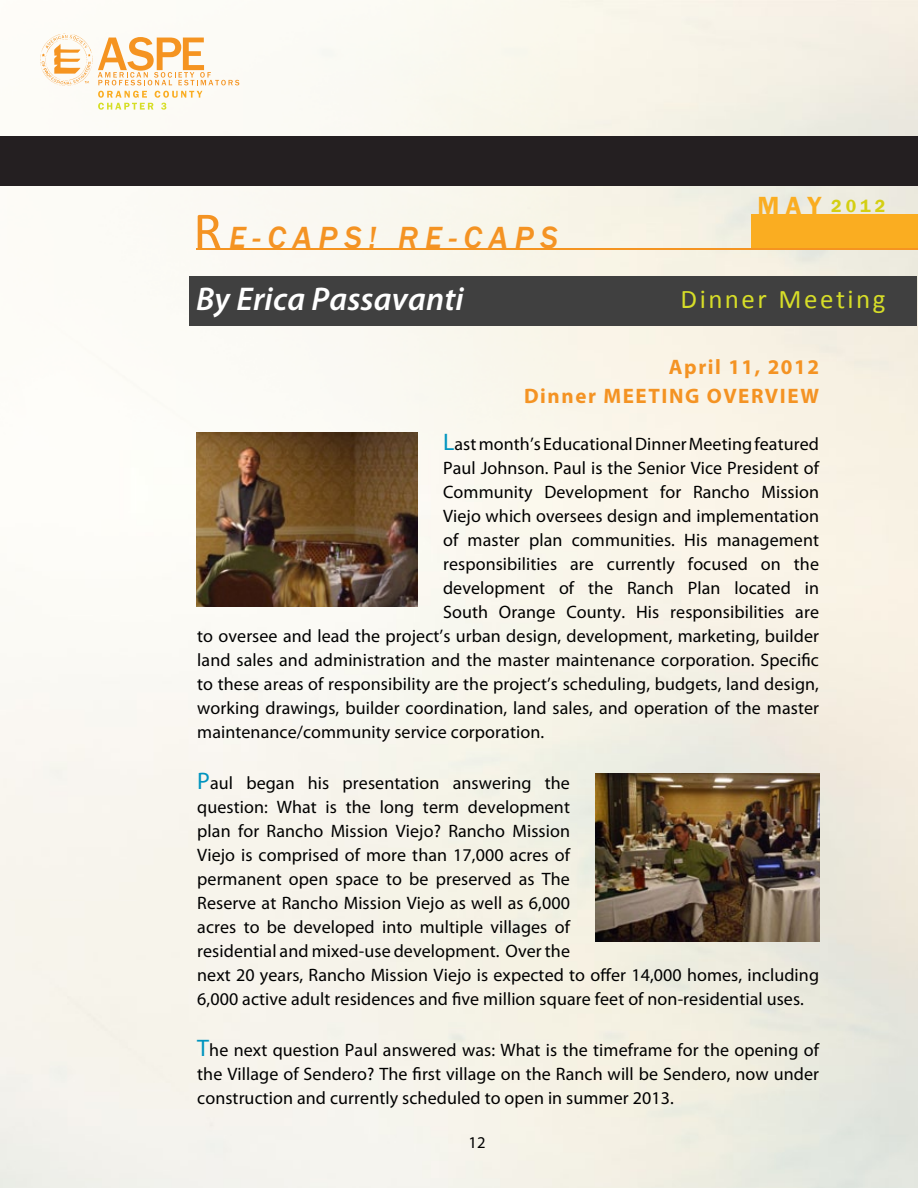
<style>
.page{position:relative;width:918px;height:1188px;background:#fff}
.page>*{position:absolute;margin:0;border:0;box-sizing:border-box;transform-origin:0 0}
.t1{font:italic 600 33px "Myriad Pro";letter-spacing:.005em;color:#fff}
.t2{font:italic 500 31.5px "Franklin Gothic";letter-spacing:.22em;color:#f49323}
.t3{font:27px "Calibri";letter-spacing:.095em;color:#d6dd28}
.t4{font:600 25.5px "Franklin Gothic";color:#faad21}
.t5{font:700 21px "Myriad Pro";letter-spacing:.075em;color:#f49323}
.t6{font:18px/24px "Myriad Pro";letter-spacing:.005em;color:#000}
.t7{font:600 18px "Franklin Gothic";color:#d4cf12}
.t8{font:16.5px "Myriad Pro";color:#000}
.s1{font-family:"Calibri";font-weight:400;font-style:normal;font-size:54px}
.s2{font-size:24px;color:#0094bf}
</style>
<div class="page">
<img style="left:0;top:0;width:918px;height:1188px">
<svg style="left:40px;top:33px;width:199px;height:77px"></svg>
<div style="left:0;top:136px;width:918px;height:50px;background:#241f21"></div>
<div style="left:752px;top:214px;width:166px;height:35px;background:#faad21"></div>
<div style="left:189px;top:276px;width:728px;height:50px;background:#404040"></div>
<hr style="left:196px;top:248px;width:722px;height:2px;background:#f59421">
<img style="left:596px;top:774px;width:223px;height:168px">
<img style="left:196px;top:432px;width:221px;height:174px">
<h2 class="t2" style="left:193px;top:218px;width:366px"><span class="s1">R</span>E-CAPS! RE -CAPS</h2>
<h1 class="t1" style="left:196px;top:278px;width:269px">By Erica Passavanti</h1>
<h3 class="t4" style="left:758px;top:190px;width:65px">M A Y</h3>
<p class="t7" style="left:831px;top:195px;width:56px">2012</p>
<h3 class="t3" style="left:681px;top:282px;width:206px">Dinner Meeting</h3>
<p class="t5" style="left:669px;top:353px;width:152px">April 11, 2012</p>
<p class="t5" style="left:524px;top:382px;width:113px">Dinner MEETING</p>
<p class="t5" style="left:707px;top:382px;width:87px">OVERVIEW</p>
<p class="t6" style="left:443px;top:432px;width:377px"><span class="s2">L</span>ast month’s Educational Dinner Meeting featured</p>
<p class="t6" style="left:443px;top:456px;width:378px">Paul Johnson. Paul is the Senior Vice President of</p>
<p class="t6" style="left:443px;top:480px;width:378px">Community Development for Rancho Mission</p>
<p class="t6" style="left:443px;top:504px;width:377px">Viejo which oversees design and implementation</p>
<p class="t6" style="left:443px;top:528px;width:378px">of master plan communities. His management</p>
<p class="t6" style="left:443px;top:552px;width:377px">responsibilities are currently focused on the</p>
<p class="t6" style="left:443px;top:576px;width:377px">development of the Ranch Plan located in</p>
<p class="t6" style="left:443px;top:600px;width:377px">South Orange County. His responsibilities are</p>
<p class="t6" style="left:197px;top:624px;width:623px">to oversee and lead the project’s urban design, development, marketing, builder</p>
<p class="t6" style="left:197px;top:648px;width:623px">land sales and administration and the master maintenance corporation. Specific</p>
<p class="t6" style="left:197px;top:672px;width:623px">to these areas of responsibility are the project’s scheduling, budgets, land design,</p>
<p class="t6" style="left:197px;top:696px;width:623px">working drawings, builder coordination, land sales, and operation of the master</p>
<p class="t6" style="left:197px;top:720px;width:348px">maintenance/community service corporation.</p>
<p class="t6" style="left:197px;top:771px;width:623px"><span class="s2">P</span>aul began his presentation answering the<br>question: What is the long term development<br>plan for Rancho Mission Viejo? Rancho Mission<br>Viejo is comprised of more than 17,000 acres of<br>permanent open space to be preserved as The<br>Reserve at Rancho Mission Viejo as well as 6,000<br>acres to be developed into multiple villages of<br>residential and mixed-use development. Over the<br>next 20 years, Rancho Mission Viejo is expected to offer 14,000 homes, including 6,000 active adult residences and five million square feet of non-residential uses.</p>
<p class="t6" style="left:197px;top:1038px;width:624px;text-align:justify"><span class="s2">T</span>he next question Paul answered was: What is the timeframe for the opening of the Village of Sendero? The first village on the Ranch will be Sendero, now under construction and currently scheduled to open in summer 2013.</p>
<p class="t8" style="left:469px;top:1132px;width:19px">12</p>
</div>
